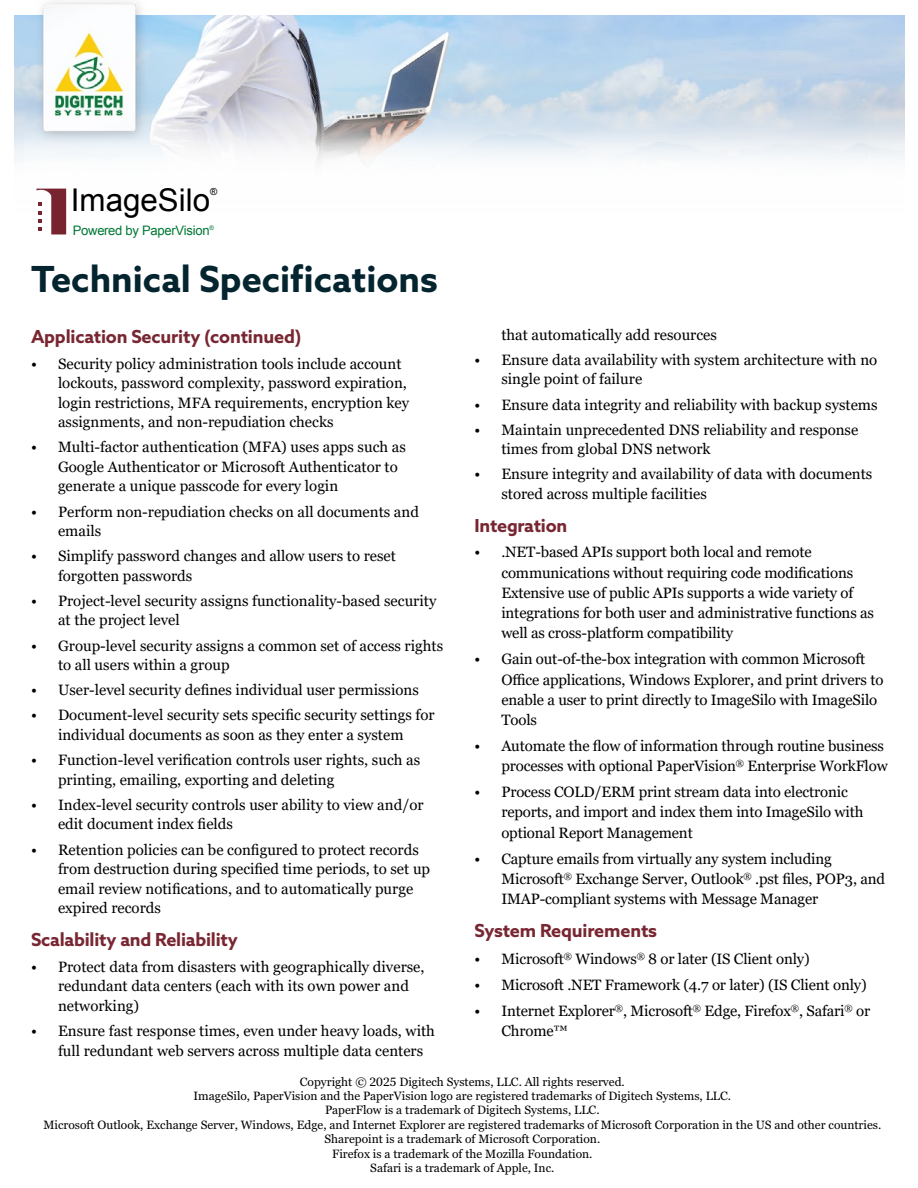
<style>
.page{position:relative;width:918px;height:1188px;background:#fff}
.page>*{position:absolute;margin:0;border:0;box-sizing:border-box;transform-origin:0 0}
.t1{font:700 36px "Azo Sans";color:#04252f}
.t2{font:31.35px "Arial";color:#000}
.t3{font:700 18px "Azo Sans";letter-spacing:-.01em;color:#782631}
.t4{font:15px/19.5px "Georgia";color:#000}
.t5{font:13.05px "Arial";letter-spacing:-.02em;color:#007835}
.t6{font:12px/14.4px "Georgia Pro";color:#000;text-align:center}
.t7{font:9.75px "Arial";color:#000}
</style>
<div class="page">
<img style="left:185px;top:15px;width:720px;height:85px">
<img style="left:185px;top:100px;width:720px;height:5px">
<img style="left:51px;top:105px;width:854px;height:130px">
<img style="left:14px;top:138px;width:891px;height:71px">
<img style="left:14px;top:1px;width:171px;height:144px">
<svg style="left:37px;top:189px;width:29px;height:45px"></svg>
<h2 class="t2" style="left:71px;top:180px;width:141px">ImageSilo</h2>
<p class="t7" style="left:210px;top:185px;width:9px">®</p>
<p class="t5" style="left:73px;top:222px;width:143px">Powered by PaperVision<sup>®</sup></p>
<h1 class="t1" style="left:31px;top:255px;width:408px">Technical Specifications</h1>
<p class="t3" style="left:31px;top:324px;width:272px">Application Security (continued)</p>
<p class="t4" style="left:58px;top:354px;width:353px;text-indent:-27px">• Security policy administration tools include account lockouts, password complexity, password expiration, login restrictions, MFA requirements, encryption key assignments, and non-repudiation checks</p>
<p class="t4" style="left:58px;top:438px;width:349px;text-indent:-27px">• Multi-factor authentication (MFA) uses apps such as<br>Google Authenticator or Microsoft Authenticator to generate a unique passcode for every login</p>
<p class="t4" style="left:58px;top:502px;width:363px;text-indent:-27px">• Perform non-repudiation checks on all documents and emails</p>
<p class="t4" style="left:58px;top:547px;width:339px;text-indent:-27px">• Simplify password changes and allow users to reset forgotten passwords</p>
<p class="t4" style="left:58px;top:591px;width:380px;text-indent:-27px">• Project-level security assigns functionality-based security at the project level</p>
<p class="t4" style="left:58px;top:636px;width:387px;text-indent:-27px">• Group-level security assigns a common set of access rights to all users within a group</p>
<p class="t4" style="left:31px;top:681px;width:389px">• User-level security defines individual user permissions</p>
<p class="t4" style="left:31px;top:706px;width:405px;text-align:center">• Document-level security sets specific security settings for individual documents as soon as they enter a system</p>
<p class="t4" style="left:58px;top:751px;width:364px;text-indent:-27px">• Function-level verification controls user rights, such as printing, emailing, exporting and deleting</p>
<p class="t4" style="left:58px;top:795px;width:367px;text-indent:-27px">• Index-level security controls user ability to view and/or edit document index fields</p>
<p class="t4" style="left:58px;top:840px;width:374px;text-indent:-27px">• Retention policies can be configured to protect records from destruction during specified time periods, to set up email review notifications, and to automatically purge expired records</p>
<p class="t3" style="left:31px;top:927px;width:208px">Scalability and Reliability</p>
<p class="t4" style="left:58px;top:957px;width:368px;text-indent:-27px">• Protect data from disasters with geographically diverse, redundant data centers (each with its own power and networking)</p>
<p class="t4" style="left:58px;top:1021px;width:378px;text-indent:-27px">• Ensure fast response times, even under heavy loads, with full redundant web servers across multiple data centers</p>
<p class="t4" style="left:501px;top:325px;width:217px">that automatically add resources</p>
<p class="t4" style="left:501px;top:350px;width:377px;text-indent:-27px">• Ensure data availability with system architecture with no single point of failure</p>
<p class="t4" style="left:474px;top:395px;width:405px">• Ensure data integrity and reliability with backup systems</p>
<p class="t4" style="left:501px;top:420px;width:359px;text-indent:-27px">• Maintain unprecedented DNS reliability and response times from global DNS network</p>
<p class="t4" style="left:501px;top:465px;width:373px;text-indent:-27px">• Ensure integrity and availability of data with documents stored across multiple facilities</p>
<p class="t3" style="left:474px;top:513px;width:95px">Integration</p>
<p class="t4" style="left:501px;top:542px;width:374px;line-height:20.2px;text-indent:-27px">• .NET-based APIs support both local and remote communications without requiring code modifications Extensive use of public APIs supports a wide variety of integrations for both user and administrative functions as well as cross-platform compatibility</p>
<p class="t4" style="left:501px;top:649px;width:384px;line-height:20.2px;text-indent:-27px">• Gain out-of-the-box integration with common Microsoft Office applications, Windows Explorer, and print drivers to enable a user to print directly to ImageSilo with ImageSilo Tools</p>
<p class="t4" style="left:474px;top:736px;width:415px;line-height:20.2px;text-align:right">• Automate the flow of information through routine business processes with optional PaperVision<sup>®</sup> Enterprise WorkFlow</p>
<p class="t4" style="left:501px;top:782px;width:364px;line-height:20.2px;text-indent:-27px">• Process COLD/ERM print stream data into electronic reports, and import and index them into ImageSilo with optional Report Management</p>
<p class="t4" style="left:501px;top:849px;width:385px;line-height:20.2px;text-indent:-27px">• Capture emails from virtually any system including<br>Microsoft<sup>®</sup> Exchange Server, Outlook<sup>®</sup> .pst files, POP3, and<br>IMAP-compliant systems with Message Manager</p>
<p class="t3" style="left:474px;top:918px;width:184px">System Requirements</p>
<p class="t4" style="left:474px;top:949px;width:337px">• Microsoft<sup>®</sup> Windows<sup>®</sup> 8 or later (IS Client only)</p>
<p class="t4" style="left:474px;top:975px;width:394px">• Microsoft .NET Framework (4.7 or later) (IS Client only)</p>
<p class="t4" style="left:501px;top:1001px;width:370px;line-height:20.2px;text-indent:-27px">• Internet Explorer<sup>®</sup>, Microsoft<sup>®</sup> Edge, Firefox<sup>®</sup>, Safari<sup>®</sup> or<br>Chrome™</p>
<p class="t6" style="left:43px;top:1075px;width:839px">Copyright © 2025 Digitech Systems, LLC. All rights reserved.<br>ImageSilo, PaperVision and the PaperVision logo are registered trademarks of Digitech Systems, LLC.<br>PaperFlow is a trademark of Digitech Systems, LLC.<br>Microsoft Outlook, Exchange Server, Windows, Edge, and Internet Explorer are registered trademarks of Microsoft Corporation in the US and other countries.<br>Sharepoint is a trademark of Microsoft Corporation.<br>Firefox is a trademark of the Mozilla Foundation.<br>Safari is a trademark of Apple, Inc.</p>
</div>
